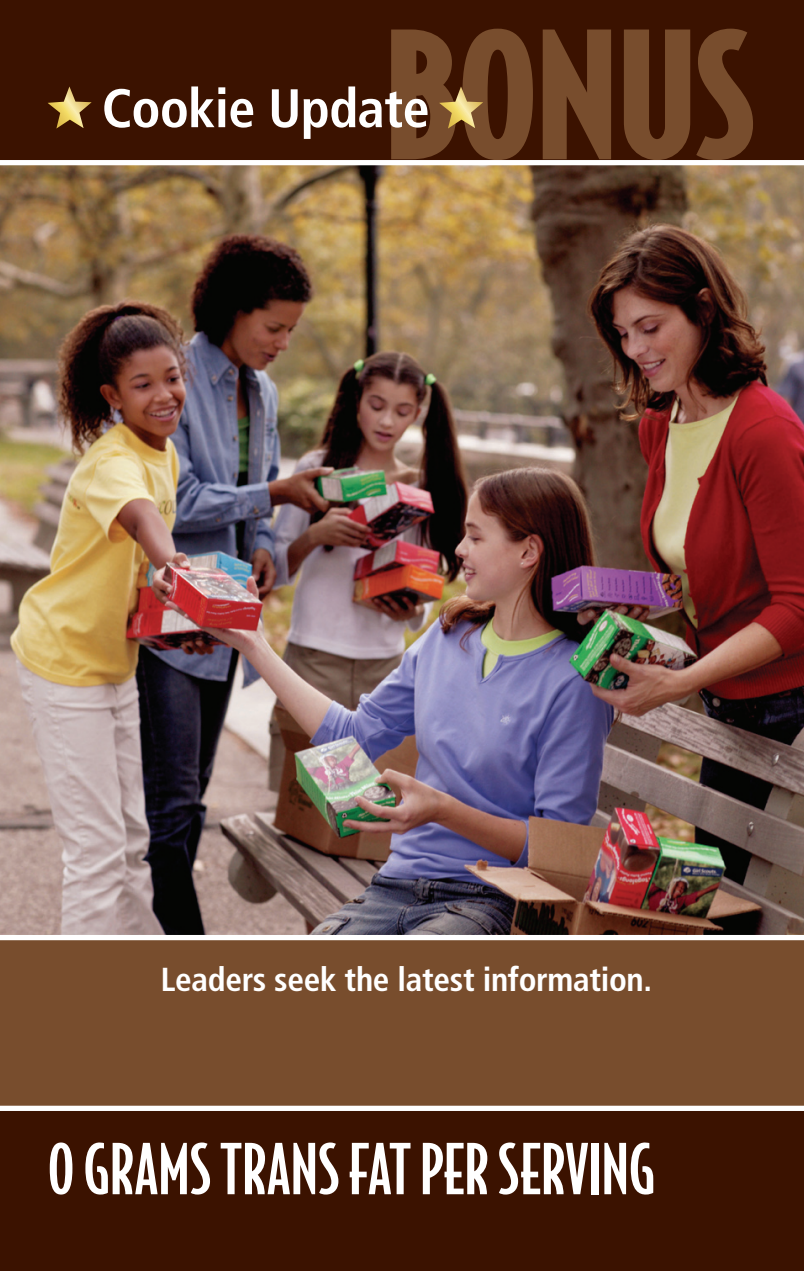
<style>
.page{position:relative;width:804px;height:1271px;background:#fff}
.page>*{position:absolute;margin:0;border:0;box-sizing:border-box;transform-origin:0 0}
.t1{font:900 168px "Bodega Sans";letter-spacing:-.02em;color:#784d2d}
.t2{font:500 66.5px "Bodega Sans";color:#fff}
.t3{font:700 condensed 54.25px "Frutiger";letter-spacing:-.01em;color:#fff}
.bullets{font:700 condensed 33.25px "Frutiger";letter-spacing:-.01em;color:#fff}
</style>
<div class="page">
<img style="left:0;top:165px;width:804px;height:769px">
<div style="left:0;top:0;width:804px;height:163px;background:#3b1200"></div>
<div style="left:0;top:1108px;width:804px;height:162px;background:#3b1200"></div>
<div style="left:0;top:936px;width:804px;height:172px;background:#784d2d"></div>
<div style="left:0;top:160px;width:804px;height:5px;background:#fff"></div>
<div style="left:0;top:1105px;width:804px;height:5px;background:#fff"></div>
<div style="left:0;top:934px;width:804px;height:6px;background:#fff"></div>
<svg style="left:48px;top:86px;width:44px;height:42px"></svg>
<svg style="left:439px;top:87px;width:44px;height:41px"></svg>
<p class="t1" style="left:383px;top:-18px;width:375px">BONUS</p>
<p class="t3" style="left:102px;top:76px;width:329px">Cookie Update</p>
<p class="bullets" style="left:161px;top:959px;width:493px">Leaders seek the latest information.</p>
<p class="t2" style="left:48px;top:1128px;width:610px">0 GRAMS TRANS FAT PER SERVING</p>
</div>
